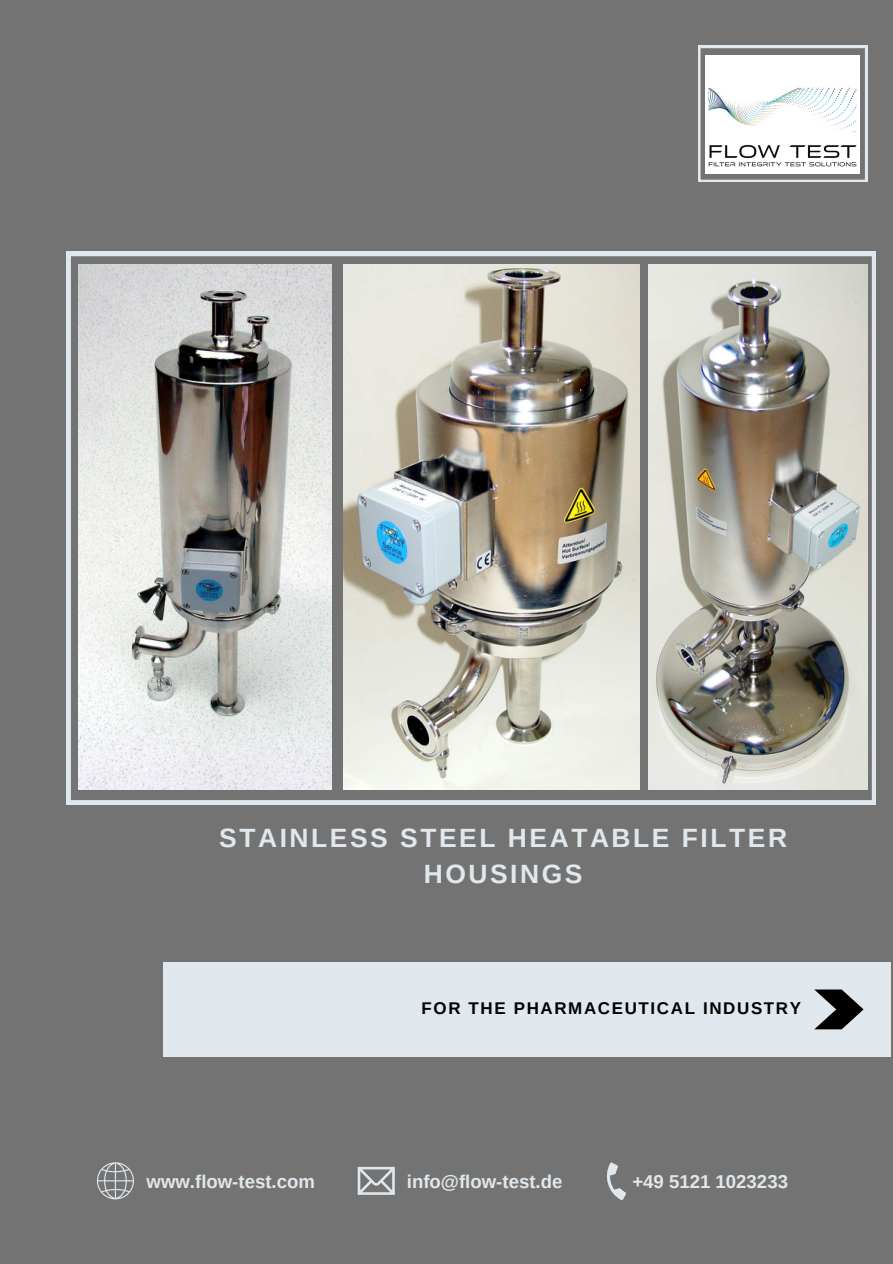
<style>
.page{position:relative;width:893px;height:1264px;background:#fff}
.page>*{position:absolute;margin:0;border:0;box-sizing:border-box;transform-origin:0 0}
.t1{font:700 26.4px/36px "Arimo";letter-spacing:.095em;color:#e1e8ed;text-align:center}
.t2{font:700 18.6px "Arimo";color:#e1e8ed}
.t3{font:700 16.95px "Arimo";letter-spacing:.095em;color:#000}
</style>
<div class="page">
<div style="left:0;top:0;width:892px;height:1263px;background:#737373"></div>
<div style="left:163px;top:962px;width:727px;height:94px;background:#e1e8ed"></div>
<svg style="left:814px;top:989px;width:49px;height:40px"></svg>
<svg style="left:698px;top:46px;width:169px;height:136px"></svg>
<img style="left:66px;top:252px;width:809px;height:552px">
<svg style="left:97px;top:1162px;width:37px;height:37px"></svg>
<svg style="left:358px;top:1166px;width:37px;height:28px"></svg>
<svg style="left:606px;top:1162px;width:20px;height:38px"></svg>
<p class="t1" style="left:219px;top:820px;width:569px">STAINLESS STEEL HEATABLE FILTER<br>HOUSINGS</p>
<p class="t3" style="left:421px;top:998px;width:381px">FOR THE PHARMACEUTICAL INDUSTRY</p>
<p class="t2" style="left:147px;top:1170px;width:170px">www.flow-test.com</p>
<p class="t2" style="left:407px;top:1170px;width:157px">info@flow-test.de</p>
<p class="t2" style="left:632px;top:1170px;width:157px">+49 5121 1023233</p>
</div>
